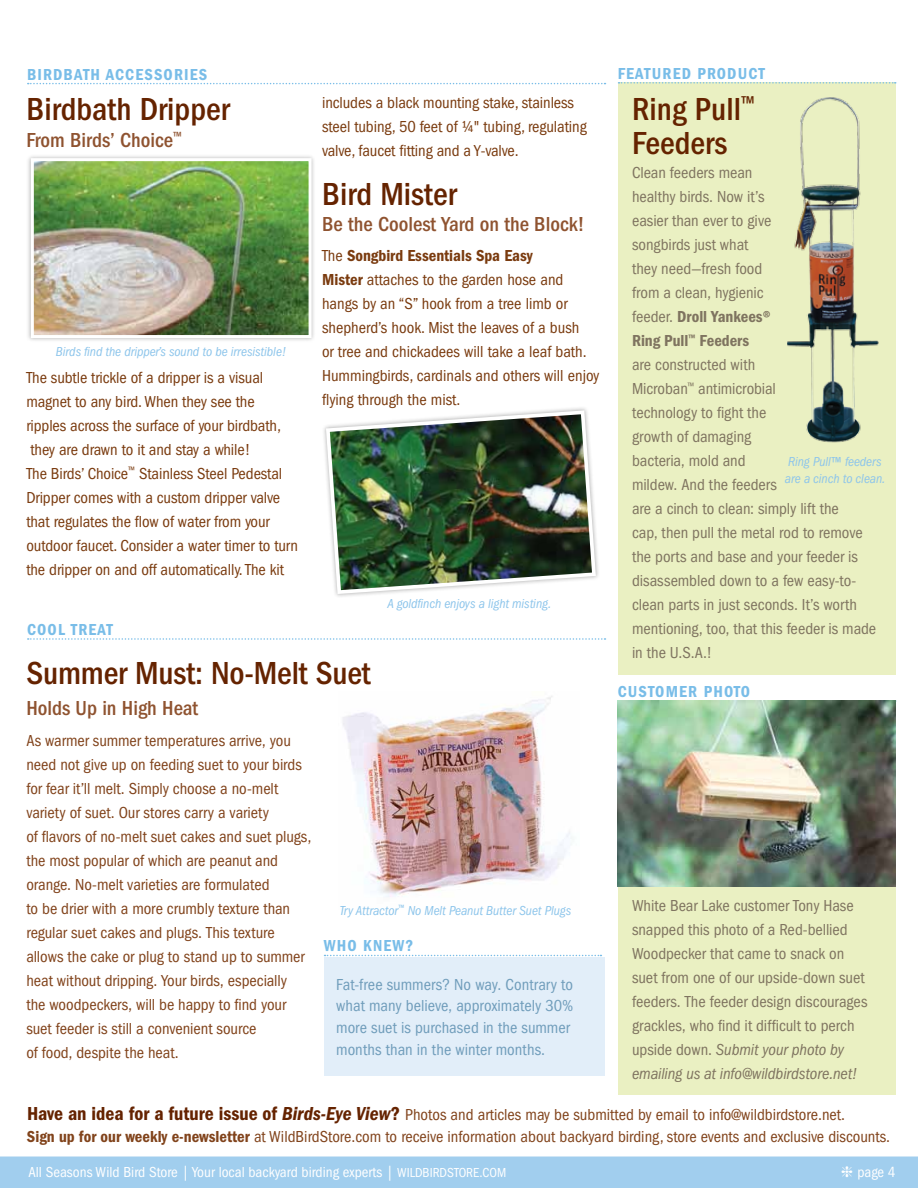
<style>
.page{position:relative;width:918px;height:1188px;background:#fff}
.page>*{position:absolute;margin:0;border:0;box-sizing:border-box;transform-origin:0 0}
.t1{font:500 condensed 33px/34.5px "ITC Franklin Gothic Std";color:#652300}
.t2{font:500 condensed 21px "ITC Franklin Gothic Std";color:#8f5330}
.t3{font:condensed 16.5px/24px "ITC Franklin Gothic Std";color:#81431b}
.t4{font:condensed 16.5px/24px "ITC Franklin Gothic Std";color:#7f7460}
.t5{font:condensed 16.5px/24px "ITC Franklin Gothic Std";letter-spacing:-.005em;color:#7a3b0f}
.t6{font:condensed 16.5px/21.8px "ITC Franklin Gothic Std";color:#709dbb}
.t7{font:16.5px "ITC Franklin Gothic Std Dm Cd";letter-spacing:.07em;color:#79bde8}
.t8{font:16.5px/24px "ITC Franklin Gothic Std Dm Cd";color:#7f7460}
.t9{font:16.5px "ITC Franklin Gothic Std Dm Cd";color:#7a3b0f}
.t10{font:condensed 15px "ITC Franklin Gothic Std";color:#fff}
.t11{font:italic condensed 13.5px/16.5px "ITC Franklin Gothic Std";letter-spacing:-.005em;color:#8dc5eb}
.s1{font-family:"ITC Franklin Gothic Std";font-stretch:condensed}
.s2{font-family:"ITC Franklin Gothic Std Dm Cd";font-stretch:normal}
.s3{font-style:italic}
.s4{font-family:"ITC Franklin Gothic Std Dm Cd";font-stretch:normal;font-size:19.5px;color:#652300}
.s5{font-family:"ITC Franklin Gothic Std Dm Cd It";font-stretch:normal;font-size:19.5px;color:#652300}
.s6{font-size:13.5px}
</style>
<div class="page">
<div style="left:324px;top:957px;width:280px;height:118px;background:#e2eef9"></div>
<div style="left:0;top:1155px;width:918px;height:33px;background:#a1ceee"></div>
<hr style="left:0;top:1154px;width:918px;height:2px;background:#fff">
<svg style="left:28px;top:638px;width:577px;height:2px"></svg>
<svg style="left:28px;top:83px;width:577px;height:1px"></svg>
<svg style="left:325px;top:955px;width:276px;height:1px"></svg>
<div style="left:27px;top:154px;width:289px;height:188px;background:#000;opacity:.3"></div>
<img style="left:35px;top:162px;width:273px;height:172px">
<div style="left:31px;top:158px;width:281px;height:180px;border:3px solid #fff"></div>
<img style="left:324px;top:408px;width:274px;height:188px">
<img style="left:343px;top:696px;width:229px;height:201px">
<div style="left:618px;top:82px;width:278px;height:593px;background:#eaf0c2"></div>
<div style="left:618px;top:701px;width:278px;height:393px;background:#eaf0c2"></div>
<svg style="left:619px;top:82px;width:277px;height:2px"></svg>
<svg style="left:619px;top:700px;width:277px;height:1px"></svg>
<img style="left:787px;top:82px;width:91px;height:361px">
<img style="left:618px;top:701px;width:278px;height:186px">
<p class="t7" style="left:27px;top:65px;width:57px">BIRDBATH</p>
<p class="t7" style="left:106px;top:65px;width:49px">ACCESSORI</p>
<p class="t7" style="left:190px;top:65px;width:18px">ES</p>
<h1 class="t1" style="left:26px;top:92px;width:205px">Birdbath Dripper</h1>
<p class="t2" style="left:26px;top:128px;width:157px">From Birds’ Choice<sup>™</sup></p>
<p class="t11" style="left:56px;top:343px;width:232px">Birds find the dripper’s sound to be irresistible!</p>
<p class="t5" style="left:26px;top:366px;width:273px">The subtle trickle of a dripper is a visual magnet to any bird. When they see the ripples across the surface of your birdbath, they are drawn to it and stay a while!<br>The Birds’ Choice<sup>™</sup> Stainless Steel Pedestal Dripper comes with a custom dripper valve that regulates the flow of water from your outdoor faucet. Consider a water timer to turn the dripper on and off automatically. The kit</p>
<p class="t7" style="left:27px;top:620px;width:21px">COOL</p>
<p class="t7" style="left:71px;top:620px;width:36px">TR EAT</p>
<p class="t5" style="left:322px;top:91px;width:266px">includes a black mounting stake, stainless steel tubing, 50 feet of ¼" tubing, regulating valve, faucet fitting and a Y-valve.</p>
<h1 class="t1" style="left:322px;top:177px;width:136px">Bird Mister</h1>
<p class="t2" style="left:322px;top:212px;width:264px">Be the Coolest Yard on the Block!</p>
<p class="t9" style="left:322px;top:246px;width:213px"><span class="s1">The</span> Songbird Essentials Spa Easy</p>
<p class="t5" style="left:322px;top:268px;width:279px"><span class="s2">Mister</span> attaches to the garden hose and hangs by an “S” hook from a tree limb or shepherd’s hook. Mist the leaves of a bush<br>or tree and chickadees will take a leaf bath.<br>Hummingbirds, cardinals and others will enjoy flying through the mist.</p>
<p class="t11" style="left:387px;top:596px;width:165px">A goldfinch enjoys a light misting.</p>
<h1 class="t1" style="left:26px;top:656px;width:346px">Summer Must: No-Melt Suet</h1>
<p class="t2" style="left:26px;top:696px;width:174px">Holds Up in High Heat</p>
<p class="t3" style="left:26px;top:729px;width:286px">As warmer summer temperatures arrive, you need not give up on feeding suet to your birds for fear it’ll melt. Simply choose a no-melt variety of suet. Our stores carry a variety<br>of flavors of no-melt suet cakes and suet plugs, the most popular of which are peanut and orange. No-melt varieties are formulated<br>to be drier with a more crumbly texture than regular suet cakes and plugs. This texture allows the cake or plug to stand up to summer heat without dripping. Your birds, especially<br>the woodpeckers, will be happy to find your suet feeder is still a convenient source<br>of food, despite the heat.</p>
<p class="t11" style="left:340px;top:902px;width:233px">Try Attractor<sup>™</sup> No Melt Peanut Butter Suet Plugs</p>
<p class="t7" style="left:324px;top:937px;width:91px">WHO KN EW?</p>
<p class="t6" style="left:336px;top:973px;width:239px">Fat-free summers? No way. Contrary to what many believe, approximately 30% more suet is purchased in the summer months than in the winter months.</p>
<p class="t7" style="left:618px;top:64px;width:28px">FEATUR</p>
<p class="t7" style="left:673px;top:64px;width:45px">ED PRODU</p>
<p class="t7" style="left:748px;top:64px;width:18px">CT</p>
<h1 class="t1" style="left:632px;top:92px;width:124px">Ring Pull<sup>™<br></sup>Feeders</h1>
<p class="t4" style="left:632px;top:161px;width:141px">Clean feeders mean healthy birds. Now it’s easier than ever to give songbirds just what they need—fresh food from a clean, hygienic</p>
<p class="t8" style="left:632px;top:305px;width:140px"><span class="s1">feeder.</span> Droll Yankees®<br>Ring Pull<sup>™</sup> Feeders</p>
<p class="t4" style="left:632px;top:353px;width:246px">are constructed with<br>Microban<sup>™</sup> antimicrobial<br>technology to fight the<br>growth of damaging<br>bacteria, mold and<br>mildew. And the feeders<br>are a cinch to clean: simply lift the<br>cap, then pull the metal rod to remove the ports and base and your feeder is disassembled down to a few easy-to&shy;clean parts in just seconds. It’s worth mentioning, too, that this feeder is made in the U.S.A.!</p>
<p class="t11" style="left:785px;top:454px;width:102px">Ring Pull™ feeders are a cinch to clean.</p>
<p class="t7" style="left:618px;top:682px;width:21px">CUSTOM</p>
<p class="t7" style="left:679px;top:682px;width:44px">ER PHOTO</p>
<p class="t4" style="left:632px;top:894px;width:237px">White Bear Lake customer Tony Hase snapped this photo of a Red-bellied Woodpecker that came to snack on suet from one of our upside-down suet feeders. The feeder design discourages grackles, who find it difficult to perch upside down. <span class="s3">Submit your photo by emailing us at info@wildbirdstore.net!</span></p>
<p class="t3" style="left:27px;top:1103px;width:865px;line-height:22.5px"><span class="s4">Have an idea for a future issue of</span> <span class="s5">Birds-Eye View</span><span class="s4">?</span> Photos and articles may be submitted by email to info@wildbirdstore.net.<br><span class="s2">Sign up for our weekly e-newsletter</span> at WildBirdStore.com to receive information about backyard birding, store events and exclusive discounts.</p>
<p class="t10" style="left:28px;top:1164px;width:479px">All Seasons Wild Bird Store | Your local backyard birding experts | <span class="s6">WILDBIRDSTORE.COM</span></p>
<p class="t10" style="left:841px;top:1164px;width:56px">❈ page 4</p>
</div>
